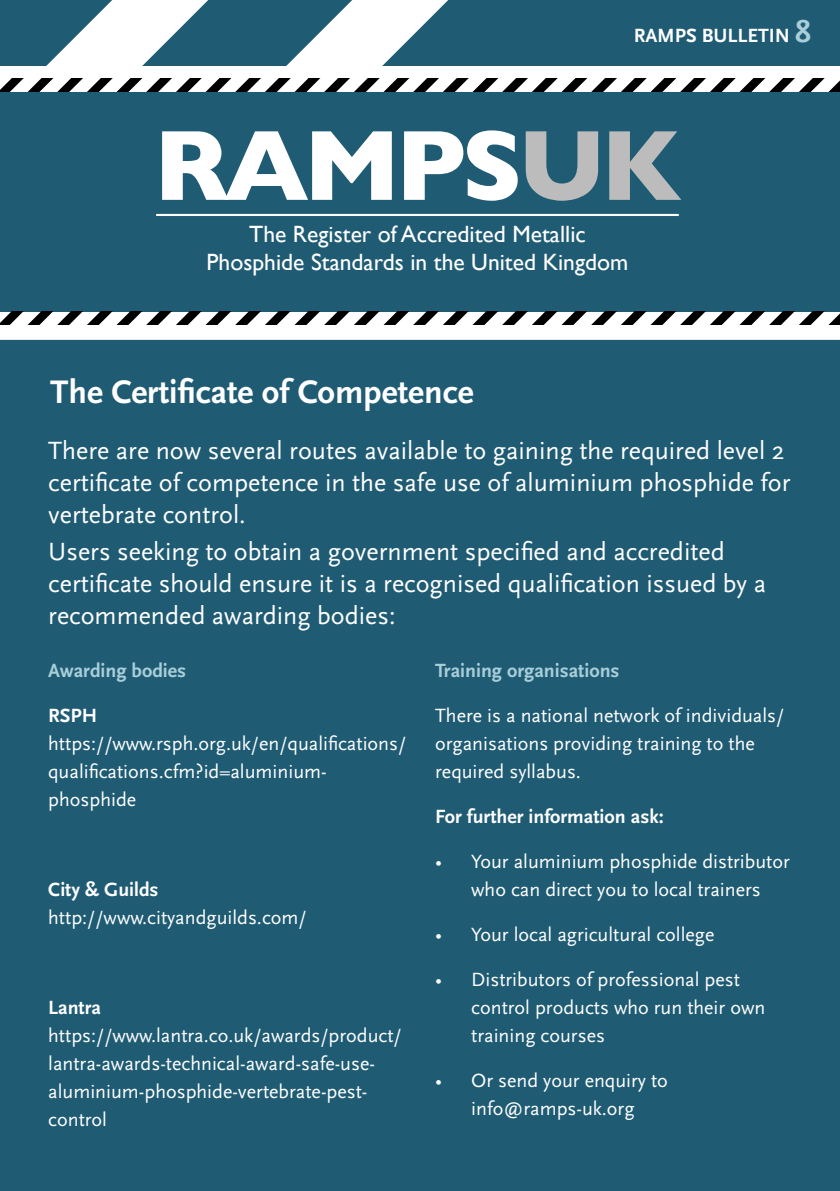
<style>
.page{position:relative;width:840px;height:1191px;background:#fff}
.page>*{position:absolute;margin:0;border:0;box-sizing:border-box;transform-origin:0 0}
.t1{font:700 101.2px "Gill Sans";letter-spacing:-.05em;color:#fff}
.t2{font:700 34px "Scala Sans";color:#fff}
.t3{font:26px/32px "Scala Sans";color:#fff}
.t4{font:23.6px/28.2px "Gill Sans";color:#fff;text-align:center}
.t5{font:20px/28px "Scala Sans";color:#fff}
.t6{font:700 20px "Scala Sans";color:#fff}
.t7{font:700 20px "Scala Sans";color:#a8ced9}
.s1{font-size:32px;color:#a8ced9}
.s2{color:#bcbcbc}
.s3{color:#1f5c74}
</style>
<div class="page">
<div style="left:0;top:0;width:839px;height:1191px;background:#1f5c74"></div>
<svg style="left:0;top:91px;width:839px;height:249px"></svg>
<svg style="left:0;top:312px;width:839px;height:12px;background:#989898"></svg>
<svg style="left:0;top:0;width:839px;height:91px"></svg>
<hr style="left:156px;top:214px;width:522px;height:2px;background:#fff">
<p class="t6" style="left:633px;top:25px;width:179px">RAMPS BULLETIN <span class="s1">8</span></p>
<h1 class="t1" style="left:153px;top:106px;width:529px">RAMPS<span class="s2">UK</span></h1>
<p class="t4" style="left:206px;top:219px;width:423px">The Register of Accredited Metallic<br>Phosphide Standards in the United Kingdom</p>
<h1 class="t1" style="left:153px;top:349px;width:529px">RAMPS<span class="s3">UK</span></h1>
<p class="t4" style="left:249px;top:462px;width:338px">The Register of Accredited Metallic</p>
<h2 class="t2" style="left:50px;top:373px;width:425px">The Certificate of Competence</h2>
<h3 class="t3" style="left:48px;top:435px;width:743px">There are now several routes available to gaining the required level 2 certificate of competence in the safe use of aluminium phosphide for vertebrate control.</h3>
<h3 class="t3" style="left:48px;top:536px;width:719px">Users seeking to obtain a government specified and accredited certificate should ensure it is a recognised qualification issued by a recommended awarding bodies:</h3>
<p class="t7" style="left:48px;top:659px;width:139px">Awarding bodies</p>
<p class="t6" style="left:48px;top:704px;width:50px">RSPH</p>
<p class="t5" style="left:48px;top:729px;width:359px">https://www.rsph.org.uk/en/qualifications/ qualifications.cfm?id=aluminium&shy;phosphide</p>
<p class="t7" style="left:435px;top:660px;width:186px">Training organisations</p>
<p class="t5" style="left:435px;top:702px;width:350px">There is a national network of individuals/ organisations providing training to the required syllabus.</p>
<p class="t6" style="left:435px;top:806px;width:230px">For further information ask:</p>
<p class="t5" style="left:435px;top:848px;width:356px;text-align:center">• Your aluminium phosphide distributor who can direct you to local trainers</p>
<p class="t5" style="left:435px;top:921px;width:280px">• Your local agricultural college</p>
<p class="t5" style="left:471px;top:966px;width:295px;text-indent:-36px">• Distributors of professional pest control products who run their own training courses</p>
<p class="t5" style="left:435px;top:1067px;width:234px;text-align:center">• Or send your enquiry to info@ramps-uk.org</p>
<p class="t6" style="left:48px;top:878px;width:112px">City &amp; Guilds</p>
<p class="t5" style="left:48px;top:903px;width:260px">http://www.cityandguilds.com/</p>
<p class="t6" style="left:48px;top:996px;width:54px">Lantra</p>
<p class="t5" style="left:48px;top:1021px;width:355px">https://www.lantra.co.uk/awards/product/ lantra-awards-technical-award-safe-use&shy;aluminium-phosphide-vertebrate-pest&shy;control</p>
</div>
